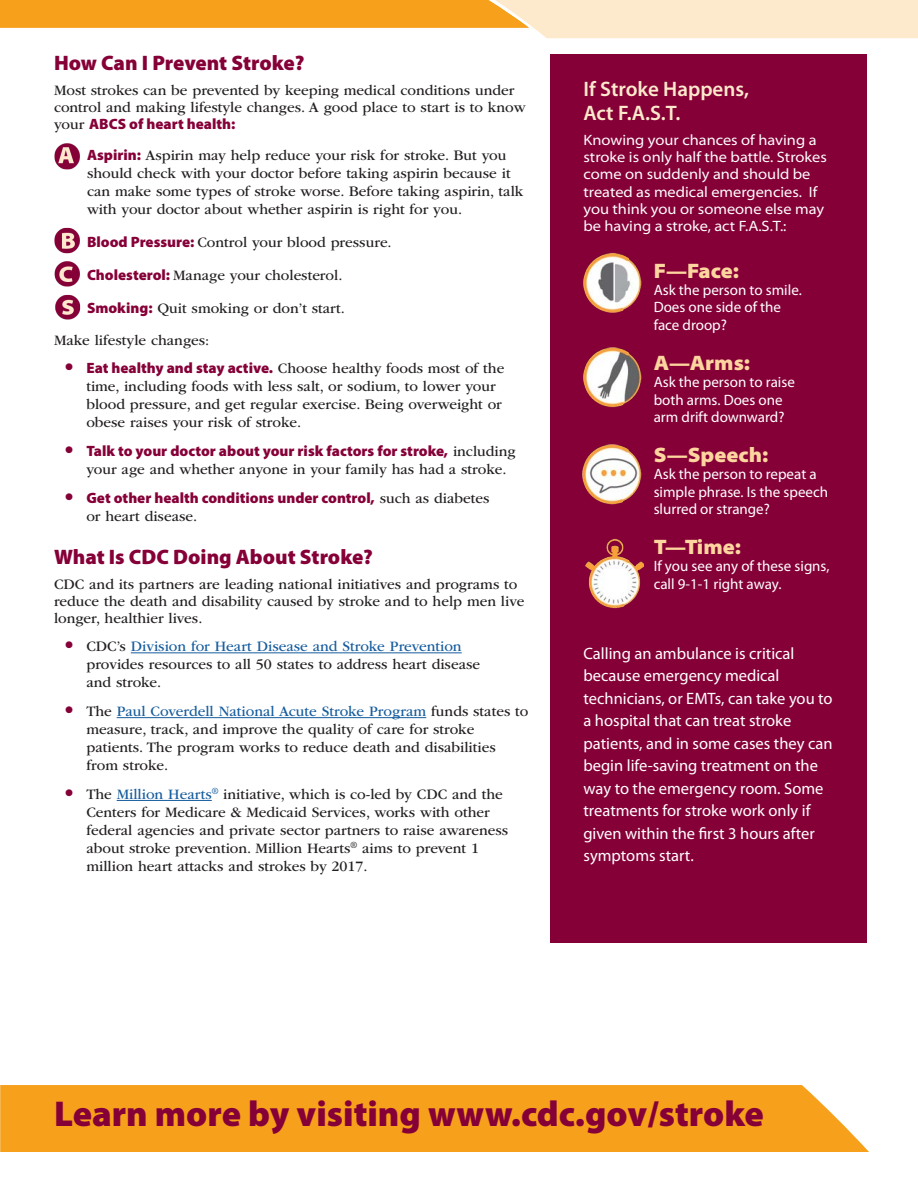
<style>
.page{position:relative;width:918px;height:1188px;background:#fff}
.page>*{position:absolute;margin:0;border:0;box-sizing:border-box;transform-origin:0 0}
.t1{font:900 36px "Myriad Pro";color:#860038}
.t2{font:900 21px "Myriad Pro";color:#860038}
.t3{font:900 semi-expanded 21px "Myriad Pro";color:#fdd59f}
.t4{font:600 21px/24.2px "Myriad Pro";color:#fde9cb}
.t5{font:16.5px/22.5px "Myriad Pro";color:#fff}
.t6{font:15px/18px "ITC Garamond Std";color:#231f20}
.t7{font:15px/17.2px "Myriad Pro";color:#fff}
.t8{font:semi-expanded 15px/17.2px "Myriad Pro";color:#fff}
.t9{font:900 15px/18px "Myriad Pro";color:#860038}
.s1{font-family:"Myriad Pro";font-weight:900;color:#860038}
.s2{font-family:"Myriad Pro";font-weight:900;font-size:24px;color:#860038}
.s3{font-size:24px}
.s4{font-family:"ITC Garamond Std";font-weight:400;color:#231f20}
.s5{color:#175d9e}
.s6{font-size:15.3px}
</style>
<div class="page">
<div style="left:0;top:1085px;width:869px;height:67px;background:#f6a01b"></div>
<img style="left:54px;top:143px;width:26px;height:27px">
<img style="left:54px;top:227px;width:27px;height:93px">
<svg style="left:0;top:0;width:918px;height:38px"></svg>
<div style="left:550px;top:54px;width:317px;height:888px;background:#860038"></div>
<hr style="left:131px;top:652px;width:331px;height:1px;background:#175d9e">
<hr style="left:117px;top:717px;width:309px;height:1px;background:#175d9e">
<hr style="left:117px;top:800px;width:95px;height:1px;background:#175d9e">
<img style="left:583px;top:253px;width:59px;height:60px">
<img style="left:583px;top:347px;width:59px;height:61px">
<img style="left:582px;top:444px;width:60px;height:61px">
<img style="left:585px;top:538px;width:59px;height:71px">
<h2 class="t2" style="left:54px;top:51px;width:252px">How Can I Prevent Stroke?</h2>
<p class="t6" style="left:54px;top:81px;width:473px;line-height:17.2px">Most strokes can be prevented by keeping medical conditions under control and making lifestyle changes. A good place to start is to know your <span class="s1">ABCS of heart health:</span></p>
<p class="t6" style="left:87px;top:146px;width:438px"><span class="s1">Aspirin:</span> Aspirin may help reduce your risk for stroke. But you should check with your doctor before taking aspirin because it can make some types of stroke worse. Before taking aspirin, talk with your doctor about whether aspirin is right for you.</p>
<p class="t6" style="left:87px;top:233px;width:306px"><span class="s1">Blood Pressure:</span> Control your blood pressure.</p>
<p class="t6" style="left:87px;top:266px;width:257px"><span class="s1">Cholesterol:</span> Manage your cholesterol.</p>
<p class="t6" style="left:87px;top:299px;width:260px"><span class="s1">Smoking:</span> Quit smoking or don’t start.</p>
<p class="t6" style="left:54px;top:331px;width:157px">Make lifestyle changes:</p>
<p class="t6" style="left:86px;top:360px;width:420px;text-indent:-22px"><span class="s2">•</span> <span class="s1">Eat healthy and stay active.</span> Choose healthy foods most of the time, including foods with less salt, or sodium, to lower your blood pressure, and get regular exercise. Being overweight or obese raises your risk of stroke.</p>
<p class="t6" style="left:86px;top:442px;width:431px;text-indent:-22px"><span class="s2">•</span> <span class="s1">Talk to your doctor about your risk factors for stroke,</span> including your age and whether anyone in your family has had a stroke.</p>
<p class="t9" style="left:86px;top:489px;width:405px;text-indent:-22px"><span class="s3">•</span> Get other health conditions under control, <span class="s4">such as diabetes or heart disease.</span></p>
<h2 class="t2" style="left:54px;top:545px;width:321px">What Is CDC Doing About Stroke?</h2>
<p class="t6" style="left:54px;top:575px;width:472px;line-height:17.2px">CDC and its partners are leading national initiatives and programs to reduce the death and disability caused by stroke and to help men live longer, healthier lives.</p>
<p class="t6" style="left:86px;top:638px;width:395px;text-indent:-22px"><span class="s2">•</span> CDC’s <span class="s5">Division for Heart Disease and Stroke Prevention </span>provides resources to all 50 states to address heart disease and stroke.</p>
<p class="t6" style="left:86px;top:703px;width:444px;text-indent:-22px"><span class="s2">•</span> The <span class="s5">Paul Coverdell National Acute Stroke Program</span> funds states to measure, track, and improve the quality of care for stroke patients. The program works to reduce death and disabilities from stroke.</p>
<p class="t6" style="left:86px;top:785px;width:423px;text-indent:-22px"><span class="s2">•</span> The <span class="s5">Million Hearts</span><sup>®</sup> initiative, which is co-led by CDC and the Centers for Medicare &amp; Medicaid Services, works with other federal agencies and private sector partners to raise awareness about stroke prevention. Million Hearts<sup>®</sup> aims to prevent 1 million heart attacks and strokes by 2017.</p>
<h2 class="t4" style="left:584px;top:77px;width:167px">If Stroke Happens,<br>Act F.A.S.T.</h2>
<p class="t8" style="left:584px;top:131px;width:245px">Knowing your chances of having a stroke is only half the battle. Strokes come on suddenly and should be treated as medical emergencies. If you think you or someone else may be having a stroke, act F.A.S.T.:</p>
<h3 class="t3" style="left:654px;top:259px;width:87px">F—Face:</h3>
<p class="t7" style="left:654px;top:282px;width:150px">Ask the person to smile.<br>Does one side of the face droop<span class="s6">?</span></p>
<h3 class="t3" style="left:654px;top:351px;width:98px">A—Arms:</h3>
<p class="t7" style="left:654px;top:374px;width:143px">Ask the person to raise both arms. Does one arm drift downward?</p>
<h3 class="t3" style="left:654px;top:443px;width:116px">S—Speech:</h3>
<p class="t7" style="left:654px;top:466px;width:176px">Ask the person to repeat a simple phrase. Is the speech slurred or strange?</p>
<h3 class="t3" style="left:654px;top:535px;width:89px">T—Time:</h3>
<p class="t7" style="left:654px;top:558px;width:177px">If you see any of these signs, call 9-1-1 right away.</p>
<p class="t5" style="left:584px;top:642px;width:251px">Calling an ambulance is critical because emergency medical technicians, or EMTs, can take you to a hospital that can treat stroke patients, and in some cases they can begin life-saving treatment on the way to the emergency room. Some treatments for stroke work only if given within the first 3 hours after symptoms start.</p>
<p class="t1" style="left:54px;top:1094px;width:711px">Learn more by visiting www.cdc.gov/stroke</p>
</div>
